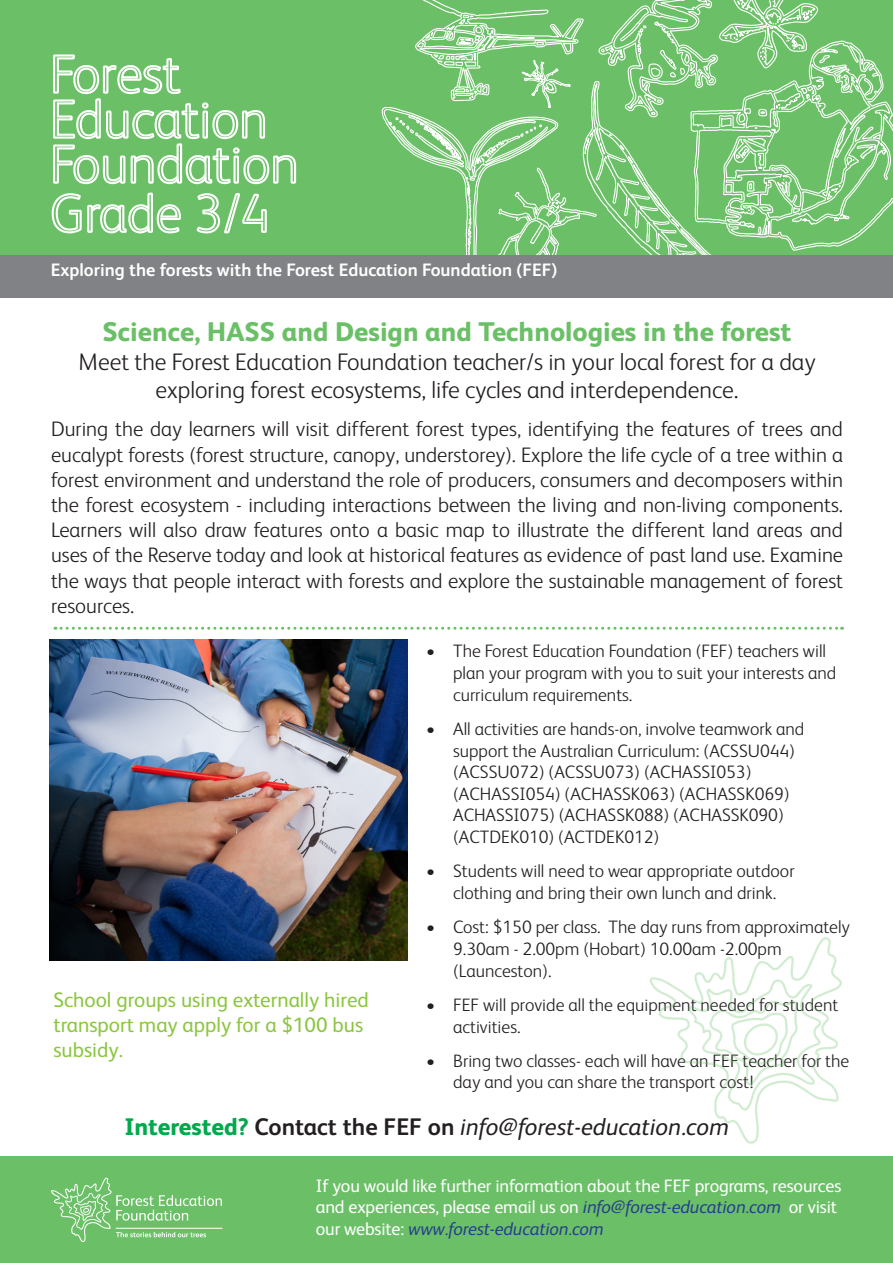
<style>
.page{position:relative;width:893px;height:1263px;background:#fff}
.page>*{position:absolute;margin:0;border:0;box-sizing:border-box;transform-origin:0 0}
.Newsletter_Feature_T{font:800 27px "FS Albert";color:#6bc067}
.Newsletter_Feature_T-2{font:300 24px/28.8px "FS Albert";color:#231f20;text-align:center}
.Newsletter_Article_H{font:italic 24px "FS Albert";color:#231f20}
.Newsletter_Body_Text{font:300 21px/25.2px "FS Albert";color:#231f20;text-align:justify}
.Newsletter_Article_H-2{font:21px/25.2px "FS Albert";color:#8bc63e}
.Newsletter_Body_Text-2{font:300 18px/21.6px "FS Albert";color:#231f20}
.Newsletter_Header{font:18px/21.6px "FS Albert";letter-spacing:-.01em;color:#fff}
.Newsletter_Header-2{font:700 18px "FS Albert";color:#fff}
.s1{font-weight:800;font-style:normal;color:#00a94e}
.s2{font-weight:700;font-style:normal}
.s3{font-style:italic;color:#253f8e}
</style>
<div class="page">
<div style="left:0;top:0;width:893px;height:255px;background:#6bc067"></div>
<svg style="left:819px;top:40px;width:74px;height:190px"></svg>
<svg style="left:819px;top:63px;width:48px;height:184px"></svg>
<svg style="left:381px;top:0;width:438px;height:255px"></svg>
<div style="left:0;top:255px;width:893px;height:43px;background:#808285"></div>
<svg style="left:55px;top:627px;width:788px;height:3px"></svg>
<div style="left:0;top:1157px;width:893px;height:106px;background:#6bc067"></div>
<svg style="left:51px;top:1178px;width:171px;height:64px"></svg>
<hr style="left:116px;top:1228px;width:107px;height:1px;background:#fff">
<svg style="left:51px;top:54px;width:246px;height:180px"></svg>
<img style="left:50px;top:639px;width:357px;height:322px">
<svg style="left:649px;top:937px;width:193px;height:207px"></svg>
<p class="Newsletter_Header-2" style="left:51px;top:260px;width:508px">Exploring the forests with the Forest Education Foundation (FEF)</p>
<p class="Newsletter_Feature_T" style="left:103px;top:316px;width:690px">Science, HASS and Design and Technologies in the forest</p>
<p class="Newsletter_Feature_T-2" style="left:79px;top:347px;width:738px">Meet the Forest Education Foundation teacher/s in your local forest for a day exploring forest ecosystems, life cycles and interdependence.</p>
<p class="Newsletter_Body_Text" style="left:51px;top:416px;width:794px">During the day learners will visit different forest types, identifying the features of trees and eucalypt forests (forest structure, canopy, understorey). Explore the life cycle of a tree within a forest environment and understand the role of producers, consumers and decomposers within the forest ecosystem - including interactions between the living and non-living components.<br>Learners will also draw features onto a basic map to illustrate the different land areas and uses of the Reserve today and look at historical features as evidence of past land use. Examine the ways that people interact with forests and explore the sustainable management of forest resources.</p>
<p class="Newsletter_Body_Text-2" style="left:453px;top:640px;width:385px;text-indent:-27px">• The Forest Education Foundation (FEF) teachers will plan your program with you to suit your interests and curriculum requirements.</p>
<p class="Newsletter_Body_Text-2" style="left:453px;top:718px;width:353px;text-indent:-27px">• All activities are hands-on, involve teamwork and support the Australian Curriculum: (ACSSU044) (ACSSU072) (ACSSU073) (ACHASSI053) (ACHASSI054) (ACHASSK063) (ACHASSK069)<br>ACHASSI075) (ACHASSK088) (ACHASSK090) (ACTDEK010) (ACTDEK012)</p>
<p class="Newsletter_Body_Text-2" style="left:426px;top:860px;width:370px;text-align:center">• Students will need to wear appropriate outdoor clothing and bring their own lunch and drink.</p>
<p class="Newsletter_Body_Text-2" style="left:453px;top:916px;width:398px;text-indent:-27px">• Cost: $150 per class. The day runs from approximately<br>9.30am - 2.00pm (Hobart) 10.00am -2.00pm (Launceston).</p>
<p class="Newsletter_Body_Text-2" style="left:453px;top:994px;width:387px;text-indent:-27px">• FEF will provide all the equipment needed for student activities.</p>
<p class="Newsletter_Body_Text-2" style="left:453px;top:1050px;width:398px;text-indent:-27px">• Bring two classes- each will have an FEF teacher for the day and you can share the transport cost!</p>
<p class="Newsletter_Article_H-2" style="left:53px;top:987px;width:317px">School groups using externally hired transport may apply for a $100 bus subsidy.</p>
<p class="Newsletter_Article_H" style="left:124px;top:1113px;width:606px"><span class="s1">Interested?</span> <span class="s2">Contact the FEF on</span> info@forest-education.com</p>
<p class="Newsletter_Header" style="left:316px;top:1174px;width:527px">If you would like further information about the FEF programs, resources and experiences, please email us on <span class="s3">info@forest-education.com</span> or visit our website: <span class="s3">www.forest-education.com</span></p>
</div>
